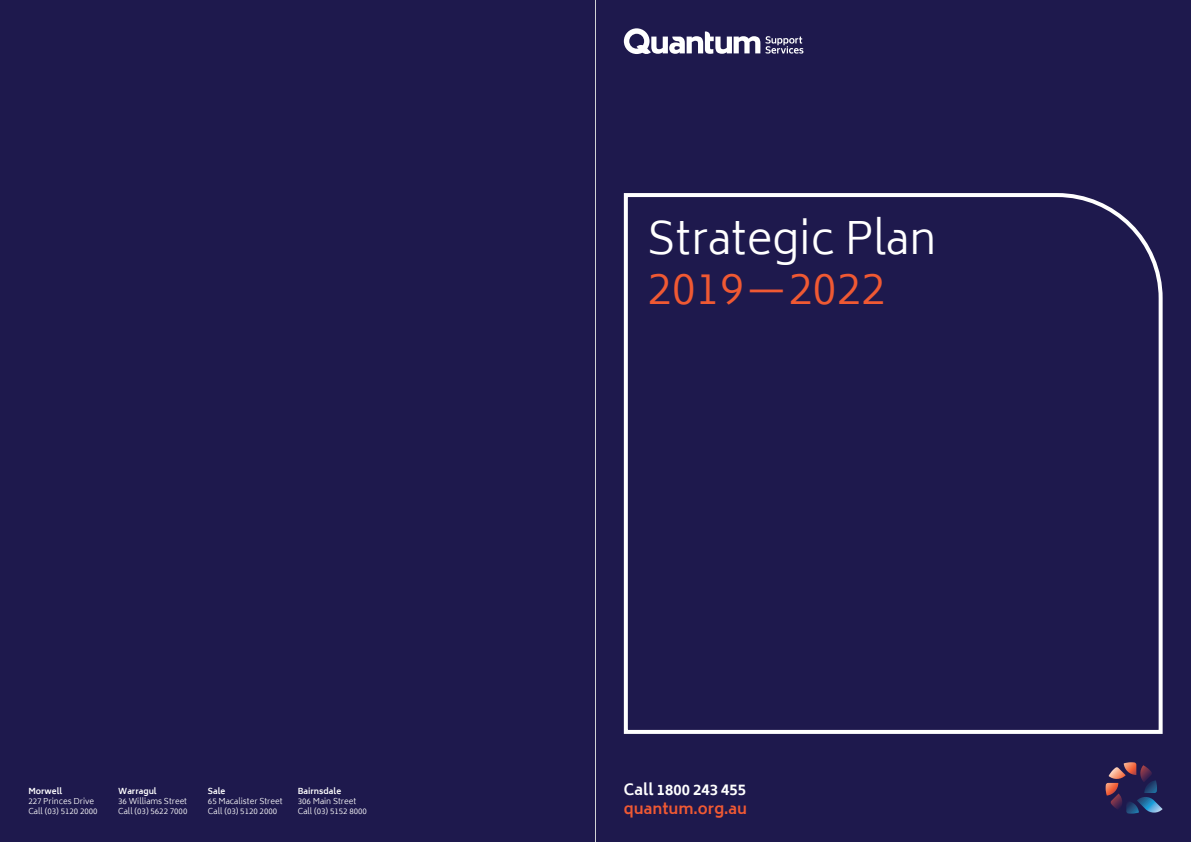
<style>
.page{position:relative;width:1191px;height:842px;background:#1e194d}
.page>*{position:absolute;margin:0;border:0;box-sizing:border-box;transform-origin:0 0}
.t1{font:300 44px/50px "Biryani";color:#fff}
.t2{font:700 15px/19px "Biryani";color:#fff}
.t3{font:300 8px/10px "Biryani";color:#fff}
.s1{color:#f05933}
.s2{font-weight:700}
</style>
<div class="page">
<svg style="left:1105px;top:762px;width:57px;height:52px"></svg>
<svg style="left:623px;top:193px;width:540px;height:541px"></svg>
<svg style="left:624px;top:28px;width:179px;height:26px"></svg>
<hr style="left:595px;top:0;width:1px;height:842px;background:#d1d2d4">
<h1 class="t1" style="left:647px;top:213px;width:291px">Strategic Plan<br><span class="s1">2019—2022</span></h1>
<p class="t3" style="left:28px;top:786px;width:71px"><span class="s2">Morwell<br></span>227 Princes Drive<br>Call (03) 5120 2000</p>
<p class="t3" style="left:118px;top:786px;width:71px"><span class="s2">Warragul<br></span>36 Williams Street<br>Call (03) 5622 7000</p>
<p class="t3" style="left:208px;top:786px;width:76px"><span class="s2">Sale<br></span>65 Macalister Street<br>Call (03) 5120 2000</p>
<p class="t3" style="left:298px;top:786px;width:71px"><span class="s2">Bairnsdale<br></span>306 Main Street<br>Call (03) 5152 8000</p>
<h2 class="t2" style="left:624px;top:780px;width:125px">Call 1800 243 455 <span class="s1">quantum.org.au</span></h2>
</div>
